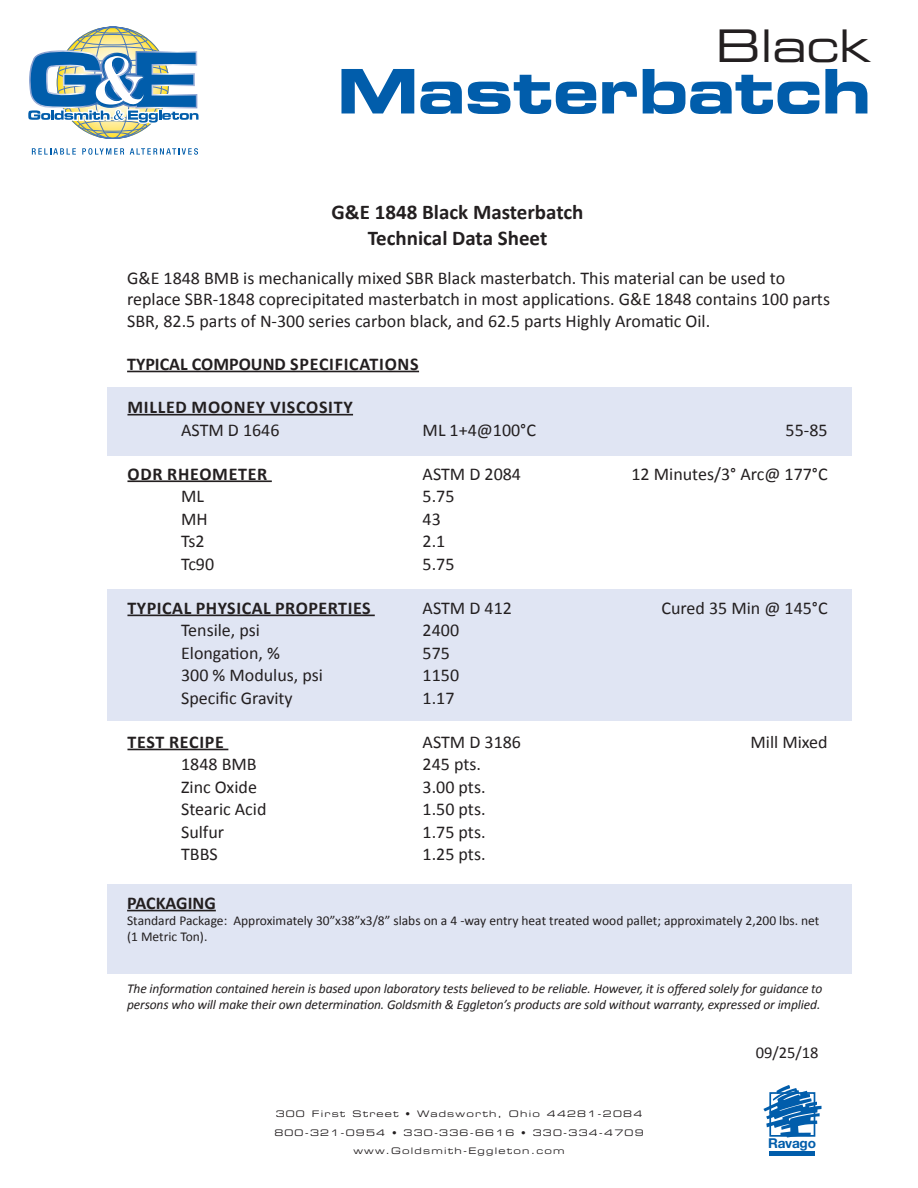
<style>
.page{position:relative;width:918px;height:1188px;background:#fff}
.page>*{position:absolute;margin:0;border:0;box-sizing:border-box;transform-origin:0 0}
.t1{font:61.5px "Eurostile Bold Extended Two";letter-spacing:-.01em;color:#015dab}
.t2{font:45px "Eurostile Extended Two";letter-spacing:-.01em;color:#231f20}
.t3{font:700 21px "Calibri";color:#231f20}
.t4{font:18px/21.6px "Calibri";color:#231f20}
.t5{font:700 18px "Calibri";letter-spacing:.03em;color:#231f20}
.t6{font:700 18px "Calibri";color:#231f20}
.t7{font:16.5px "Calibri";color:#231f20}
.t8{font:700 13.65px "Helvetica Neue LT Std";letter-spacing:-.02em;color:#015dab}
.t9{font:italic 13.5px/16.2px "Calibri";letter-spacing:-.01em;color:#231f20}
.t10{font:13.5px/16.2px "Calibri";color:#231f20}
.t11{font:9px "Eurostile Extended Two";letter-spacing:.13em;color:#231f20}
</style>
<div class="page">
<div style="left:108px;top:885px;width:744px;height:89px;background:#e0e5f3"></div>
<div style="left:108px;top:590px;width:744px;height:131px;background:#e0e5f3"></div>
<div style="left:108px;top:387px;width:744px;height:69px;background:#e0e5f3"></div>
<hr style="left:127px;top:371px;width:292px;height:1px;background:#231f20">
<hr style="left:127px;top:414px;width:226px;height:1px;background:#231f20">
<hr style="left:127px;top:480px;width:145px;height:2px;background:#231f20">
<hr style="left:127px;top:615px;width:248px;height:1px;background:#231f20">
<hr style="left:127px;top:749px;width:101px;height:1px;background:#231f20">
<hr style="left:127px;top:910px;width:89px;height:1px;background:#231f20">
<svg style="left:28px;top:27px;width:171px;height:112px"></svg>
<svg style="left:32px;top:148px;width:44px;height:7px"></svg>
<svg style="left:82px;top:148px;width:42px;height:7px"></svg>
<svg style="left:130px;top:148px;width:68px;height:7px"></svg>
<svg style="left:763px;top:1085px;width:59px;height:53px"></svg>
<hr style="left:769px;top:1151px;width:46px;height:4px;background:#015dab">
<p class="t2" style="left:716px;top:16px;width:157px">Black</p>
<p class="t1" style="left:337px;top:48px;width:536px">Masterbatch</p>
<p class="t3" style="left:332px;top:199px;width:253px">G&amp;E 1848 Black Masterbatch</p>
<p class="t3" style="left:368px;top:225px;width:181px">Technical Data Sheet</p>
<p class="t4" style="left:127px;top:266px;width:704px">G&amp;E 1848 BMB is mechanically mixed SBR Black masterbatch. This material can be used to replace SBR-1848 coprecipitated masterbatch in most applications. G&amp;E 1848 contains 100 parts<br>SBR, 82.5 parts of N-300 series carbon black, and 62.5 parts Highly Aromatic Oil.</p>
<p class="t6" style="left:127px;top:353px;width:293px">TYPICAL COMPOUND SPECIFICATIONS</p>
<p class="t5" style="left:127px;top:396px;width:227px">MILLED MOONEY VISCOSITY</p>
<p class="t4" style="left:181px;top:418px;width:100px">ASTM D 1646</p>
<p class="t4" style="left:423px;top:418px;width:115px">ML 1+4@100°C</p>
<p class="t4" style="left:786px;top:418px;width:44px">55-85</p>
<p class="t5" style="left:127px;top:463px;width:141px">ODR RHEOMETER</p>
<p class="t4" style="left:423px;top:462px;width:100px">ASTM D 2084</p>
<p class="t4" style="left:632px;top:462px;width:198px">12 Minutes/3° Arc@ 177°C</p>
<p class="t4" style="left:181px;top:485px;width:24px">ML</p>
<p class="t4" style="left:423px;top:485px;width:33px">5.75</p>
<p class="t4" style="left:181px;top:507px;width:28px">MH</p>
<p class="t4" style="left:423px;top:507px;width:20px">43</p>
<p class="t4" style="left:181px;top:530px;width:25px">Ts2</p>
<p class="t4" style="left:423px;top:530px;width:24px">2.1</p>
<p class="t4" style="left:181px;top:552px;width:35px">Tc90</p>
<p class="t4" style="left:423px;top:552px;width:33px">5.75</p>
<p class="t5" style="left:127px;top:597px;width:245px">TYPICAL PHYSICAL PROPERTIES</p>
<p class="t4" style="left:423px;top:596px;width:91px">ASTM D 412</p>
<p class="t4" style="left:661px;top:596px;width:168px">Cured 35 Min @ 145°C</p>
<p class="t4" style="left:181px;top:619px;width:80px">Tensile, psi</p>
<p class="t4" style="left:423px;top:619px;width:38px">2400</p>
<p class="t4" style="left:181px;top:641px;width:100px">Elongation, %</p>
<p class="t4" style="left:423px;top:641px;width:29px">575</p>
<p class="t4" style="left:181px;top:664px;width:143px">300 % Modulus, psi</p>
<p class="t4" style="left:423px;top:664px;width:38px">1150</p>
<p class="t4" style="left:181px;top:686px;width:113px">Specific Gravity</p>
<p class="t4" style="left:423px;top:686px;width:33px">1.17</p>
<p class="t5" style="left:127px;top:731px;width:98px">TEST RECIPE</p>
<p class="t4" style="left:423px;top:730px;width:100px">ASTM D 3186</p>
<p class="t4" style="left:751px;top:730px;width:79px">Mill Mixed</p>
<p class="t4" style="left:181px;top:753px;width:77px">1848 BMB</p>
<p class="t4" style="left:423px;top:753px;width:60px">245 pts.</p>
<p class="t4" style="left:181px;top:775px;width:77px">Zinc Oxide</p>
<p class="t4" style="left:423px;top:775px;width:64px">3.00 pts.</p>
<p class="t4" style="left:181px;top:798px;width:87px">Stearic Acid</p>
<p class="t4" style="left:423px;top:798px;width:64px">1.50 pts.</p>
<p class="t4" style="left:181px;top:820px;width:45px">Sulfur</p>
<p class="t4" style="left:423px;top:820px;width:64px">1.75 pts.</p>
<p class="t4" style="left:181px;top:843px;width:38px">TBBS</p>
<p class="t4" style="left:423px;top:843px;width:64px">1.25 pts.</p>
<p class="t6" style="left:127px;top:892px;width:90px">PACKAGING</p>
<p class="t10" style="left:127px;top:912px;width:694px">Standard Package: Approximately 30”x38”x3/8” slabs on a 4 -way entry heat treated wood pallet; approximately 2,200 lbs. net (1 Metric Ton).</p>
<p class="t9" style="left:127px;top:979px;width:697px">The information contained herein is based upon laboratory tests believed to be reliable. However, it is offered solely for guidance to persons who will make their own determination. Goldsmith &amp; Eggleton’s products are sold without warranty, expressed or implied.</p>
<p class="t11" style="left:276px;top:1107px;width:368px">300 First Street • Wadsworth, Ohio 44281-2084</p>
<p class="t11" style="left:274px;top:1126px;width:371px">800-321-0954 • 330-336-6616 • 330-334-4709</p>
<p class="t11" style="left:353px;top:1145px;width:213px">www.Goldsmith-Eggleton.com</p>
<p class="t7" style="left:756px;top:1042px;width:64px">09/25/18</p>
<p class="t8" style="left:768px;top:1134px;width:49px">Ravago</p>
</div>
